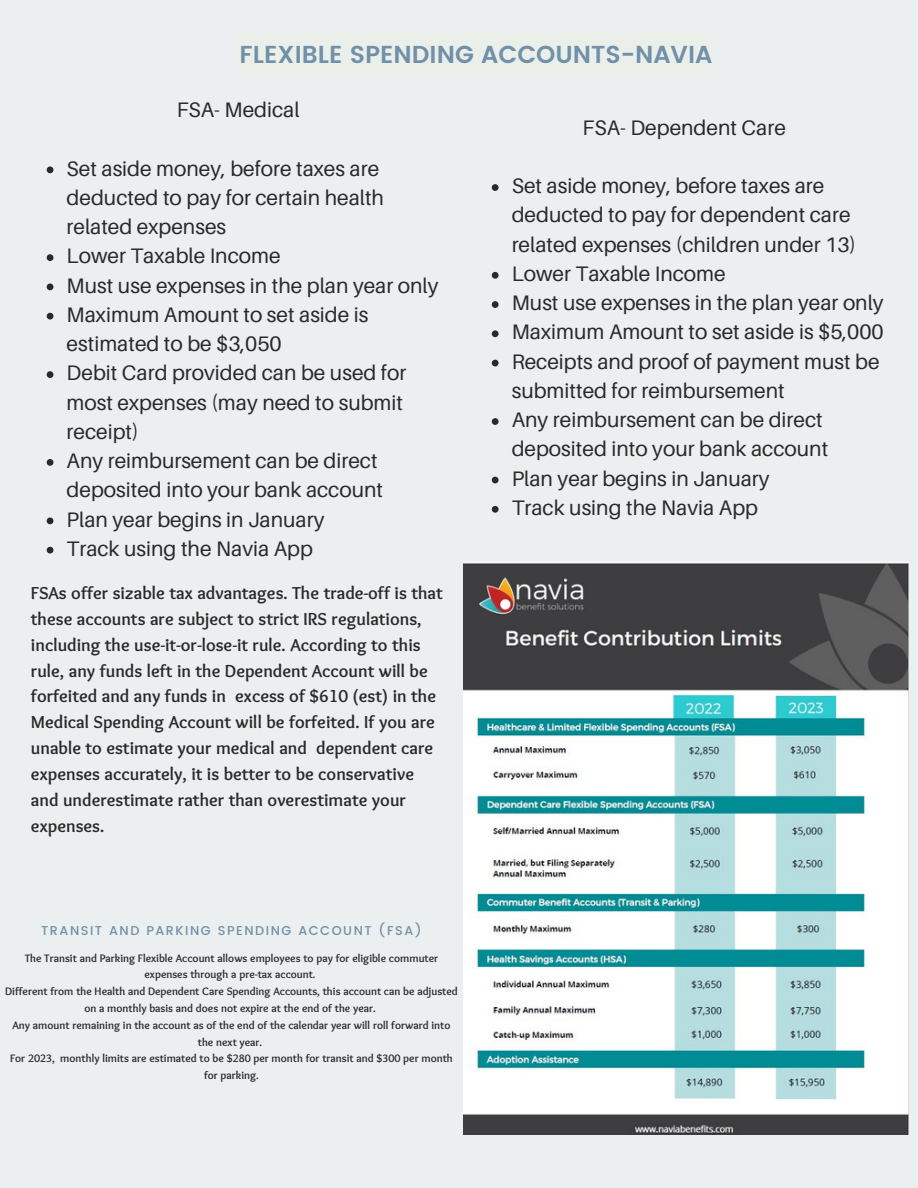
<style>
.page{position:relative;width:918px;height:1188px;background:#ebefef}
.page>*{position:absolute;margin:0;border:0;box-sizing:border-box;transform-origin:0 0}
.t1{font:600 24.45px "Poppins";color:#7091a9}
.t2{font:21px/29.2px "Aileron";color:#292929}
.t3{font:700 18px/25.8px "Sukar";color:#292929}
.t4{font:500 12.75px "Poppins";letter-spacing:.12em;color:#7091a9}
.t5{font:700 11.25px/16.8px "Sukar";color:#292929;text-align:center}
</style>
<div class="page">
<div style="left:238px;top:32px;width:476px;height:43px;background:#ebefe9"></div>
<img style="left:464px;top:561px;width:444px;height:574px">
<svg style="left:47px;top:167px;width:6px;height:6px"></svg>
<svg style="left:47px;top:254px;width:6px;height:7px"></svg>
<svg style="left:47px;top:284px;width:6px;height:6px"></svg>
<svg style="left:47px;top:313px;width:6px;height:7px"></svg>
<svg style="left:47px;top:371px;width:6px;height:7px"></svg>
<svg style="left:47px;top:459px;width:6px;height:7px"></svg>
<svg style="left:47px;top:518px;width:6px;height:6px"></svg>
<svg style="left:47px;top:547px;width:6px;height:7px"></svg>
<svg style="left:492px;top:184px;width:7px;height:7px"></svg>
<svg style="left:492px;top:272px;width:7px;height:7px"></svg>
<svg style="left:492px;top:301px;width:7px;height:7px"></svg>
<svg style="left:492px;top:330px;width:7px;height:7px"></svg>
<svg style="left:492px;top:360px;width:7px;height:6px"></svg>
<svg style="left:492px;top:418px;width:7px;height:7px"></svg>
<svg style="left:492px;top:477px;width:7px;height:6px"></svg>
<svg style="left:492px;top:506px;width:7px;height:7px"></svg>
<p class="t1" style="left:240px;top:40px;width:474px">FLEXIBLE SPENDING ACCOUNTS-NAVIA</p>
<p class="t2" style="left:177px;top:95px;width:124px">FSA- Medical</p>
<p class="t2" style="left:67px;top:153px;width:319px">Set aside money, before taxes are deducted to pay for certain health related expenses</p>
<p class="t2" style="left:67px;top:241px;width:215px">Lower Taxable Income</p>
<p class="t2" style="left:67px;top:270px;width:373px">Must use expenses in the plan year only</p>
<p class="t2" style="left:67px;top:299px;width:303px">Maximum Amount to set aside is estimated to be $3,050</p>
<p class="t2" style="left:67px;top:358px;width:341px">Debit Card provided can be used for most expenses (may need to submit receipt)</p>
<p class="t2" style="left:67px;top:446px;width:318px">Any reimbursement can be direct deposited into your bank account</p>
<p class="t2" style="left:67px;top:504px;width:259px">Plan year begins in January</p>
<p class="t2" style="left:67px;top:533px;width:248px">Track using the Navia App</p>
<p class="t3" style="left:31px;top:582px;width:413px">FSAs offer sizable tax advantages. The trade-off is that these accounts are subject to strict IRS regulations, including the use-it-or-lose-it rule. According to this rule, any funds left in the Dependent Account will be forfeited and any funds in excess of $610 (est) in the Medical Spending Account will be forfeited. If you are unable to estimate your medical and dependent care expenses accurately, it is better to be conservative and underestimate rather than overestimate your expenses.</p>
<p class="t4" style="left:41px;top:923px;width:382px">TRANSIT AND PARKING SPENDING ACCOUNT (FSA)</p>
<p class="t5" style="left:25px;top:950px;width:415px">The Transit and Parking Flexible Account allows employees to pay for eligible commuter expenses through a pre-tax account.</p>
<p class="t5" style="left:5px;top:984px;width:454px">Different from the Health and Dependent Care Spending Accounts, this account can be adjusted on a monthly basis and does not expire at the end of the year.</p>
<p class="t5" style="left:13px;top:1018px;width:439px">Any amount remaining in the account as of the end of the calendar year will roll forward into the next year.</p>
<p class="t5" style="left:10px;top:1051px;width:444px">For 2023, monthly limits are estimated to be $280 per month for transit and $300 per month for parking.</p>
<p class="t2" style="left:583px;top:112px;width:205px">FSA- Dependent Care</p>
<p class="t2" style="left:512px;top:171px;width:346px">Set aside money, before taxes are deducted to pay for dependent care related expenses (children under 13)</p>
<p class="t2" style="left:512px;top:259px;width:215px">Lower Taxable Income</p>
<p class="t2" style="left:512px;top:288px;width:373px">Must use expenses in the plan year only</p>
<p class="t2" style="left:512px;top:317px;width:373px">Maximum Amount to set aside is $5,000</p>
<p class="t2" style="left:512px;top:346px;width:369px">Receipts and proof of payment must be submitted for reimbursement</p>
<p class="t2" style="left:512px;top:405px;width:318px">Any reimbursement can be direct deposited into your bank account</p>
<p class="t2" style="left:512px;top:463px;width:259px">Plan year begins in January</p>
<p class="t2" style="left:512px;top:493px;width:248px">Track using the Navia App</p>
</div>
